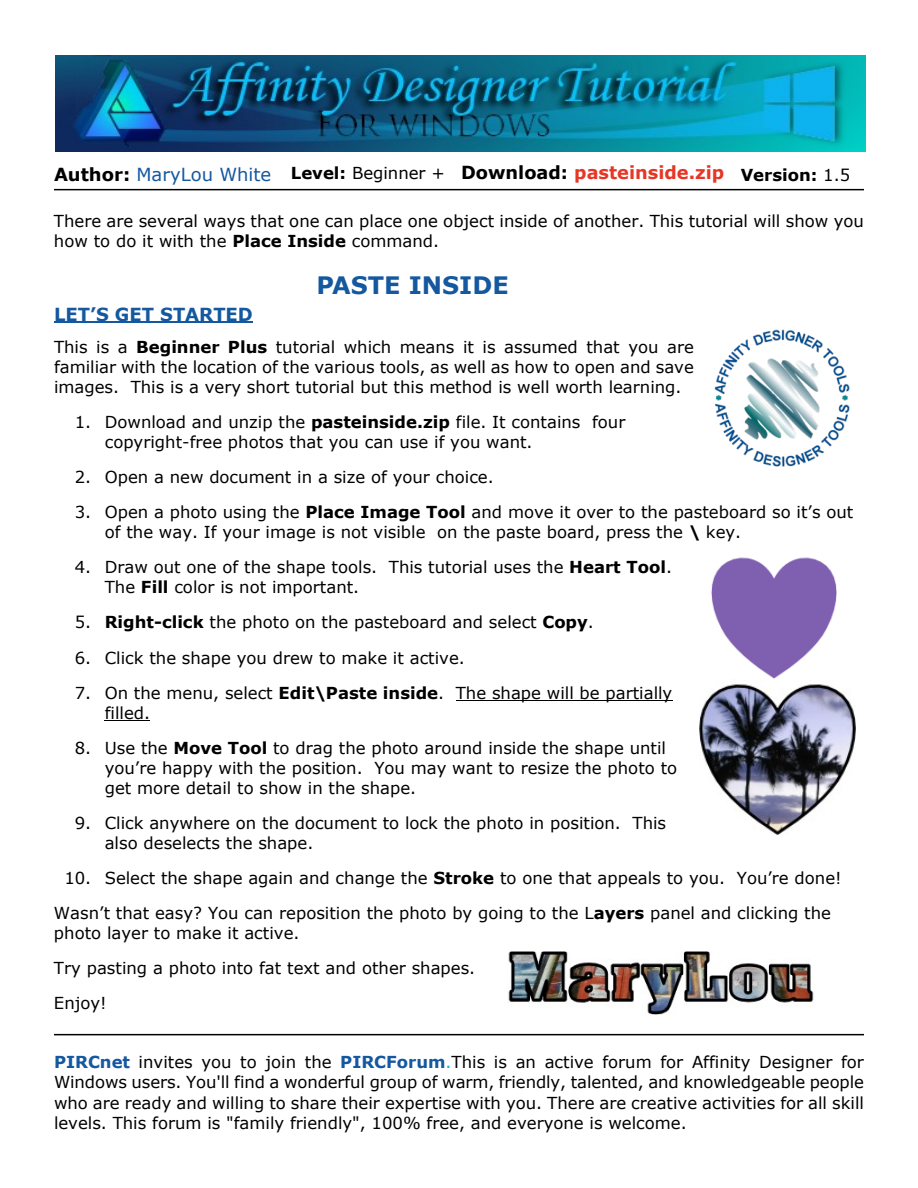
<style>
.page{position:relative;width:918px;height:1188px;background:#fff}
.page>*{position:absolute;margin:0;border:0;box-sizing:border-box;transform-origin:0 0}
.t1{font:700 24px "Verdana";color:#1458a0}
.t2{font:700 18px "Verdana";color:#000}
.t3{font:700 18px "Verdana";color:#1458a0}
.t4{font:16.5px/20.1px "Verdana";color:#000}
.s1{font-weight:400;color:#1458a0}
.s2{font-size:16.5px}
.s3{font-weight:400;font-size:16.5px}
.s4{color:#e63726}
.s5{font-weight:700}
.s6{font-weight:700;color:#1458a0}
.s7{color:#00b0f0}
</style>
<div class="page">
<hr style="left:54px;top:1034px;width:810px;height:1px;background:#000">
<hr style="left:54px;top:322px;width:199px;height:1px;background:#1458a0">
<hr style="left:456px;top:700px;width:216px;height:1px;background:#000">
<hr style="left:105px;top:720px;width:45px;height:1px;background:#000">
<hr style="left:54px;top:189px;width:810px;height:1px;background:#000">
<img style="left:714px;top:329px;width:136px;height:138px">
<img style="left:55px;top:55px;width:811px;height:96px">
<img style="left:712px;top:557px;width:124px;height:122px">
<img style="left:700px;top:683px;width:155px;height:152px">
<img style="left:508px;top:951px;width:306px;height:64px">
<p class="t2" style="left:54px;top:166px;width:798px">Author: <span class="s1">MaryLou White</span> <span class="s2">Level:</span> <span class="s3">Beginner +</span> Download: <span class="s4">pasteinside.zip</span> <span class="s2">Version:</span> <span class="s3">1.5</span></p>
<p class="t4" style="left:54px;top:213px;width:812px">There are several ways that one can place one object inside of another. This tutorial will show you how to do it with the <span class="s5">Place Inside</span> command.</p>
<h1 class="t1" style="left:316px;top:276px;width:194px">PASTE INSIDE</h1>
<p class="t3" style="left:54px;top:307px;width:200px">LET’S GET STARTED</p>
<p class="t4" style="left:54px;top:338px;width:641px;text-align:justify">This is a <span class="s5">Beginner Plus</span> tutorial which means it is assumed that you are familiar with the location of the various tools, as well as how to open and save images. This is a very short tutorial but this method is well worth learning.</p>
<p class="t4" style="left:105px;top:413px;width:522px;text-indent:-30px">1. Download and unzip the <span class="s5">pasteinside.zip</span> file. It contains four copyright-free photos that you can use if you want.</p>
<p class="t4" style="left:75px;top:469px;width:420px">2. Open a new document in a size of your choice.</p>
<p class="t4" style="left:105px;top:504px;width:750px;text-indent:-30px">3. Open a photo using the <span class="s5">Place Image Tool</span> and move it over to the pasteboard so it’s out of the way. If your image is not visible on the paste board, press the <span class="s5">\</span> key.</p>
<p class="t4" style="left:105px;top:559px;width:569px;text-indent:-30px">4. Draw out one of the shape tools. This tutorial uses the <span class="s5">Heart Tool</span>.<br>The <span class="s5">Fill</span> color is not important.</p>
<p class="t4" style="left:75px;top:614px;width:521px">5. <span class="s5">Right-click</span> the photo on the pasteboard and select <span class="s5">Copy</span>.</p>
<p class="t4" style="left:75px;top:649px;width:392px">6. Click the shape you drew to make it active.</p>
<p class="t4" style="left:105px;top:684px;width:569px;text-indent:-30px">7. On the menu, select <span class="s5">Edit\Paste inside</span>. The shape will be partially filled.</p>
<p class="t4" style="left:105px;top:739px;width:574px;text-indent:-30px">8. Use the <span class="s5">Move Tool</span> to drag the photo around inside the shape until you’re happy with the position. You may want to resize the photo to get more detail to show in the shape.</p>
<p class="t4" style="left:105px;top:814px;width:563px;text-indent:-30px">9. Click anywhere on the document to lock the photo in position. This also deselects the shape.</p>
<p class="t4" style="left:54px;top:862px;width:789px;line-height:35.1px;text-indent:10px">10. Select the shape again and change the <span class="s5">Stroke</span> to one that appeals to you. You’re done!<br>Wasn’t that easy? You can reposition the photo by going to the L<span class="s5">ayers</span> panel and clicking the</p>
<p class="t4" style="left:54px;top:917px;width:423px;line-height:35.1px">photo layer to make it active.<br>Try pasting a photo into fat text and other shapes.<br>Enjoy!</p>
<p class="t4" style="left:54px;top:1054px;width:812px;text-align:justify"><span class="s6">PIRCnet</span> invites you to join the <span class="s6">PIRCForum</span><span class="s7">.</span>This is an active forum for Affinity Designer for Windows users. You'll find a wonderful group of warm, friendly, talented, and knowledgeable people who are ready and willing to share their expertise with you. There are creative activities for all skill levels. This forum is "family friendly", 100% free, and everyone is welcome.</p>
</div>
